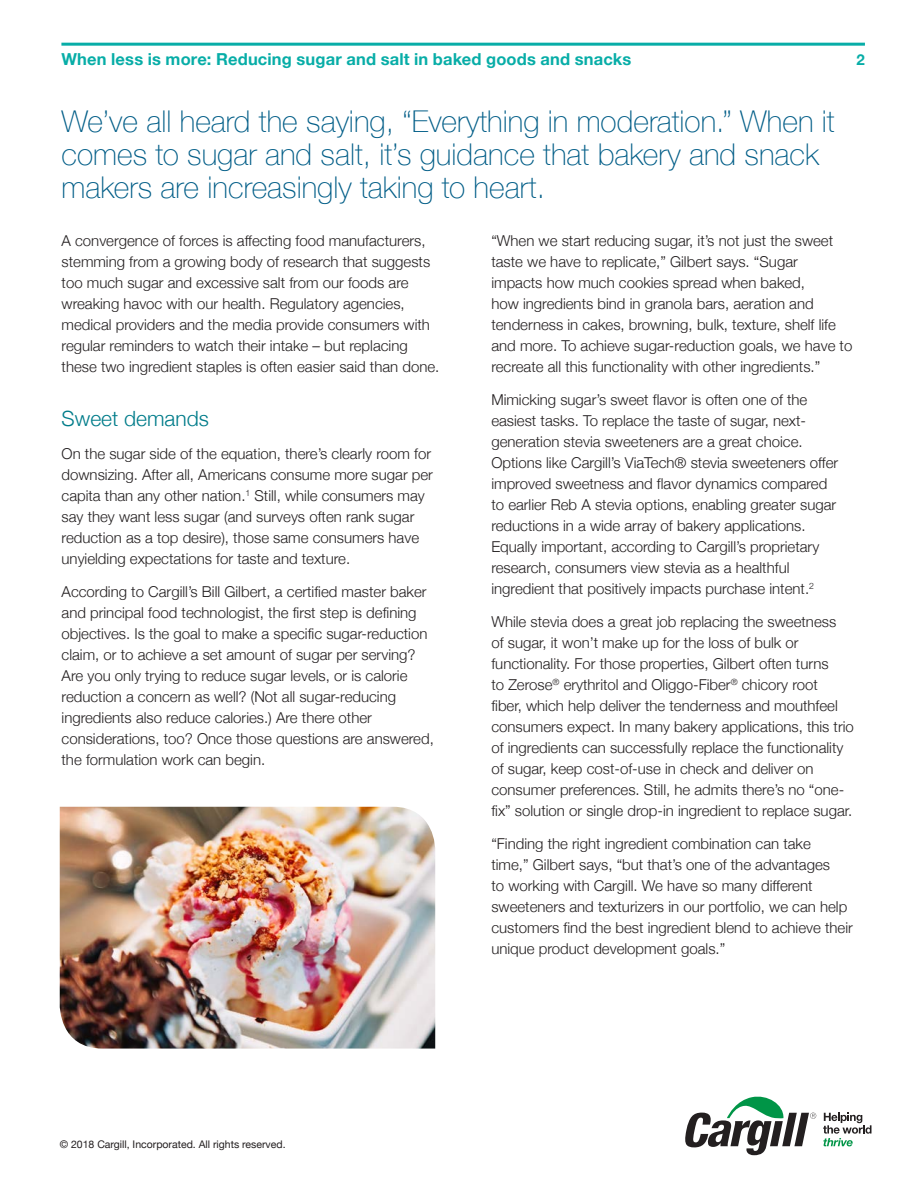
<style>
.page{position:relative;width:918px;height:1188px;background:#fff}
.page>*{position:absolute;margin:0;border:0;box-sizing:border-box;transform-origin:0 0}
.t1{font:100 30px/33px "Helvetica Neue";color:#005d87}
.subhd-kim{font:300 21px "Helvetica Neue";color:#007c8a}
.t2{font:700 16.5px "Helvetica Neue";letter-spacing:.01em;color:#07ada7}
.t3{font:300 15px/21px "Helvetica Neue";color:#231f20}
.t4{font:700 15px "Helvetica Neue";color:#07ada7}
.t5{font:10.5px "Helvetica Neue";color:#231f20}
</style>
<div class="page">
<hr style="left:61px;top:43px;width:804px;height:3px;background:#07ada7">
<svg style="left:685px;top:1096px;width:131px;height:59px"></svg>
<svg style="left:823px;top:1113px;width:49px;height:33px"></svg>
<img style="left:60px;top:807px;width:375px;height:242px">
<p class="t2" style="left:61px;top:46px;width:571px">When less is more: Reducing sugar and salt in baked goods and snacks</p>
<p class="t4" style="left:857px;top:48px;width:10px">2</p>
<p class="t1" style="left:62px;top:104px;width:775px">We’ve all heard the saying, “Everything in moderation.” When it comes to sugar and salt, it’s guidance that bakery and snack makers are increasingly taking to heart.</p>
<p class="t3" style="left:62px;top:229px;width:379px">A convergence of forces is affecting food manufacturers, stemming from a growing body of research that suggests too much sugar and excessive salt from our foods are wreaking havoc with our health. Regulatory agencies, medical providers and the media provide consumers with regular reminders to watch their intake – but replacing these two ingredient staples is often easier said than done.</p>
<p class="subhd-kim" style="left:62px;top:401px;width:149px">Sweet demands</p>
<p class="t3" style="left:62px;top:442px;width:373px">On the sugar side of the equation, there’s clearly room for downsizing. After all, Americans consume more sugar per capita than any other nation.<sup>1</sup> Still, while consumers may say they want less sugar (and surveys often rank sugar reduction as a top desire), those same consumers have unyielding expectations for taste and texture.</p>
<p class="t3" style="left:62px;top:580px;width:374px">According to Cargill’s Bill Gilbert, a certified master baker and principal food technologist, the first step is defining objectives. Is the goal to make a specific sugar-reduction claim, or to achieve a set amount of sugar per serving?<br>Are you only trying to reduce sugar levels, or is calorie reduction a concern as well? (Not all sugar-reducing ingredients also reduce calories.) Are there other considerations, too? Once those questions are answered, the formulation work can begin.</p>
<p class="t3" style="left:491px;top:229px;width:363px">“When we start reducing sugar, it’s not just the sweet taste we have to replicate,” Gilbert says. “Sugar impacts how much cookies spread when baked,<br>how ingredients bind in granola bars, aeration and tenderness in cakes, browning, bulk, texture, shelf life and more. To achieve sugar-reduction goals, we have to recreate all this functionality with other ingredients.”</p>
<p class="t3" style="left:491px;top:388px;width:348px">Mimicking sugar’s sweet flavor is often one of the easiest tasks. To replace the taste of sugar, next&shy;generation stevia sweeteners are a great choice.<br>Options like Cargill’s ViaTech® stevia sweeteners offer improved sweetness and flavor dynamics compared to earlier Reb A stevia options, enabling greater sugar reductions in a wide array of bakery applications.<br>Equally important, according to Cargill’s proprietary research, consumers view stevia as a healthful ingredient that positively impacts purchase intent.<sup>2</sup></p>
<p class="t3" style="left:491px;top:610px;width:364px">While stevia does a great job replacing the sweetness<br>of sugar, it won’t make up for the loss of bulk or functionality. For those properties, Gilbert often turns<br>to Zerose<sup>®</sup> erythritol and Oliggo-Fiber<sup>®</sup> chicory root<br>fiber, which help deliver the tenderness and mouthfeel consumers expect. In many bakery applications, this trio of ingredients can successfully replace the functionality of sugar, keep cost-of-use in check and deliver on consumer preferences. Still, he admits there’s no “one&shy;fix” solution or single drop-in ingredient to replace sugar.</p>
<p class="t3" style="left:491px;top:832px;width:363px">“Finding the right ingredient combination can take<br>time,” Gilbert says, “but that’s one of the advantages<br>to working with Cargill. We have so many different sweeteners and texturizers in our portfolio, we can help customers find the best ingredient blend to achieve their unique product development goals.”</p>
<p class="t5" style="left:60px;top:1136px;width:227px">© 2018 Cargill, Incorporated. All rights reserved.</p>
</div>
